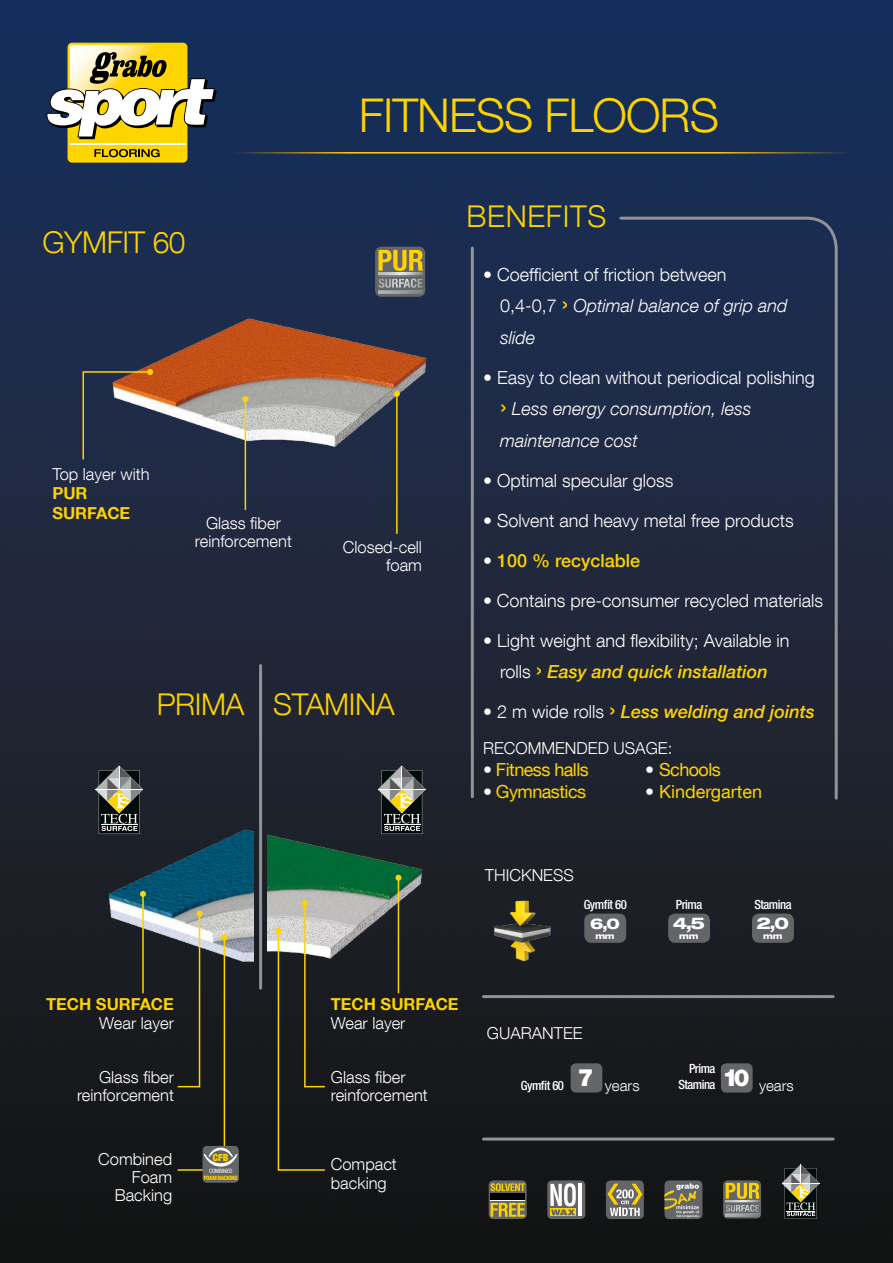
<style>
.page{position:relative;width:893px;height:1263px;background:#fff}
.page>*{position:absolute;margin:0;border:0;box-sizing:border-box;transform-origin:0 0}
.t1{font:300 46.5px "Helvetica Neue LT Com";letter-spacing:-.02em;color:#ffd300}
.t2{font:300 30px "Helvetica Neue LT Com";letter-spacing:-.015em;color:#ffd300}
.t3{font:300 30px "Helvetica Neue LT Com";letter-spacing:.02em;color:#ffd300}
.t4{font:300 18px/31.5px "Helvetica Neue LT Com";color:#fff}
.t5{font:italic 300 18px/31.5px "Helvetica Neue LT Com";color:#fff}
.t6{font:italic 500 18px "Helvetica Neue LT Com";color:#ffd300}
.t7{font:18px "Helvetica Neue LT Com";letter-spacing:-.03em;color:#ffd300}
.t8{font:500 18px "Helvetica Neue LT Com";color:#ffd300}
.t9{font:18px "Helvetica Neue LT Com";color:#ffd300}
.t10{font:300 16.5px/18px "Helvetica Neue LT Com";color:#fff;text-align:right}
.t11{font:700 16.5px/19.5px "Helvetica Neue LT Com";color:#ffd300}
.t12{font:800 expanded 16.35px "Helvetica Neue LT Com";color:#fff}
.t13{font:300 15.15px "Helvetica Neue LT Com";color:#fff}
.t14{font:800 expanded 15px "Helvetica Neue LT Com";color:#fff}
.t15{font:500 condensed 12.75px "Helvetica Neue LT Com";letter-spacing:-.04em;color:#fff}
.t16{font:900 condensed 9.75px "Helvetica Neue LT Com";color:#ffd300}
.t17{font:800 expanded 8.4px "Helvetica Neue LT Com";color:#fff}
.t18{font:800 condensed 5.85px "Helvetica Neue LT Com";letter-spacing:-.05em;color:#ffd300}
.t19{font:condensed 5.85px "Helvetica Neue LT Com";letter-spacing:-.02em;color:#fff}
.s1{font-weight:400;font-size:25.5px;color:#ffd300}
.s2{font-style:italic}
.s3{font-style:normal}
.s4{font-weight:400;font-style:normal;font-size:25.5px;color:#ffd300}
.s5{font-weight:300;color:#fff}
.s6{font-weight:500;font-style:italic;color:#ffd300}
.s7{font-weight:300;font-style:normal;color:#fff}
.s8{font-weight:400;font-style:normal;font-size:25.5px}
.s9{color:#fff}
.s10{font-weight:300;font-stretch:normal;font-size:15.15px}
</style>
<div class="page">
<img style="left:0;top:0;width:893px;height:1263px">
<img style="left:83px;top:293px;width:374px;height:225px">
<hr style="left:245px;top:399px;width:1px;height:111px;background:#ffd300">
<svg style="left:242px;top:396px;width:6px;height:6px"></svg>
<hr style="left:396px;top:394px;width:2px;height:140px;background:#ffd300">
<svg style="left:394px;top:391px;width:6px;height:6px"></svg>
<img style="left:267px;top:804px;width:183px;height:223px">
<img style="left:78px;top:804px;width:175px;height:223px">
<hr style="left:398px;top:878px;width:1px;height:115px;background:#ffd300">
<svg style="left:395px;top:875px;width:6px;height:6px"></svg>
<hr style="left:142px;top:894px;width:2px;height:99px;background:#ffd300">
<svg style="left:140px;top:891px;width:6px;height:6px"></svg>
<svg style="left:275px;top:900px;width:51px;height:271px;background:#4e4b3b"></svg>
<hr style="left:259px;top:666px;width:3px;height:322px;background:#929395">
<hr style="left:471px;top:248px;width:3px;height:549px;background:#929395">
<div style="left:203px;top:1146px;width:36px;height:37px;background:#646567;border-radius:4px"></div>
<svg style="left:176px;top:910px;width:61px;height:261px;background:#40403a"></svg>
<svg style="left:618px;top:215px;width:221px;height:586px;background:#202a41"></svg>
<svg style="left:375px;top:247px;width:50px;height:50px"></svg>
<svg style="left:379px;top:279px;width:44px;height:9px"></svg>
<svg style="left:378px;top:250px;width:45px;height:21px"></svg>
<svg style="left:378px;top:292px;width:45px;height:1px"></svg>
<hr style="left:378px;top:290px;width:45px;height:1px;background:#949597">
<svg style="left:379px;top:273px;width:44px;height:2px"></svg>
<svg style="left:379px;top:276px;width:44px;height:1px"></svg>
<svg style="left:723px;top:1180px;width:38px;height:38px"></svg>
<svg style="left:726px;top:1205px;width:33px;height:6px"></svg>
<svg style="left:726px;top:1183px;width:34px;height:16px"></svg>
<svg style="left:726px;top:1215px;width:33px;height:1px"></svg>
<hr style="left:726px;top:1213px;width:33px;height:1px;background:#959799">
<svg style="left:726px;top:1200px;width:33px;height:2px"></svg>
<svg style="left:726px;top:1202px;width:33px;height:1px"></svg>
<svg style="left:95px;top:765px;width:48px;height:69px;background:#5b5e54"></svg>
<hr style="left:101px;top:824px;width:36px;height:1px;background:#fff">
<svg style="left:378px;top:765px;width:48px;height:69px;background:#5b5e54"></svg>
<hr style="left:384px;top:824px;width:36px;height:1px;background:#fff">
<div style="left:68px;top:43px;width:119px;height:120px;background:#ffd400;border-radius:5px"></div>
<svg style="left:46px;top:45px;width:171px;height:115px"></svg>
<hr style="left:220px;top:152px;width:652px;height:2px;background:#ffd300">
<svg style="left:489px;top:1180px;width:38px;height:39px"></svg>
<div style="left:491px;top:1193px;width:34px;height:7px;background:#000"></div>
<svg style="left:491px;top:1183px;width:34px;height:8px"></svg>
<svg style="left:491px;top:1203px;width:34px;height:14px"></svg>
<div style="left:547px;top:1180px;width:38px;height:39px;background:#646567;border-radius:5px"></div>
<svg style="left:550px;top:1215px;width:26px;height:1px"></svg>
<hr style="left:578px;top:1184px;width:4px;height:32px;background:#fff">
<svg style="left:550px;top:1183px;width:26px;height:32px"></svg>
<div style="left:606px;top:1180px;width:38px;height:39px;background:#646567;border-radius:5px"></div>
<svg style="left:607px;top:1183px;width:35px;height:33px"></svg>
<div style="left:664px;top:1180px;width:38px;height:39px;background:#646567;border-radius:5px"></div>
<svg style="left:664px;top:1183px;width:35px;height:34px"></svg>
<svg style="left:782px;top:1164px;width:38px;height:54px;background:#5c5e52"></svg>
<img style="left:493px;top:900px;width:57px;height:62px">
<div style="left:721px;top:1063px;width:32px;height:29px;background:#646567;border-radius:5px"></div>
<div style="left:571px;top:1063px;width:31px;height:29px;background:#646567;border-radius:5px"></div>
<div style="left:752px;top:913px;width:42px;height:30px;background:#646567;border-radius:7px"></div>
<div style="left:668px;top:913px;width:42px;height:30px;background:#646567;border-radius:7px"></div>
<div style="left:584px;top:913px;width:42px;height:30px;background:#646567;border-radius:7px"></div>
<hr style="left:483px;top:995px;width:350px;height:3px;background:#929395">
<hr style="left:483px;top:1137px;width:350px;height:3px;background:#929395">
<svg style="left:82px;top:369px;width:71px;height:92px;background:#48444a"></svg>
<h1 class="t1" style="left:359px;top:87px;width:362px">FITNESS FLOO RS</h1>
<h2 class="t2" style="left:43px;top:224px;width:145px">GYMFIT 60</h2>
<p class="t10" style="left:52px;top:465px;width:99px">Top layer with</p>
<p class="t11" style="left:52px;top:483px;width:79px">PUR<br>SURFACE</p>
<p class="t10" style="left:195px;top:513px;width:98px;text-align:center">Glass fiber reinforcement</p>
<p class="t10" style="left:343px;top:537px;width:81px">Closed-cell foam</p>
<h2 class="t2" style="left:157px;top:686px;width:239px">PRIMA STAMINA</h2>
<h2 class="t3" style="left:467px;top:198px;width:141px">BENEFITS</h2>
<p class="t4" style="left:500px;top:258px;width:289px;text-indent:-17px">• Coefficient of friction between<br>0,4-0,7 <span class="s1">›</span> <span class="s2">Optimal balance of grip and slide</span></p>
<p class="t5" style="left:500px;top:361px;width:316px;text-indent:-17px"><span class="s3">• Easy to clean without periodical polishing </span><span class="s4">›</span> Less energy consumption, less maintenance cost</p>
<p class="t4" style="left:483px;top:464px;width:192px">• Optimal specular gloss</p>
<p class="t4" style="left:483px;top:504px;width:312px">• Solvent and heavy metal free products</p>
<p class="t8" style="left:483px;top:549px;width:159px"><span class="s5">•</span> 100 % recyclable</p>
<p class="t4" style="left:483px;top:584px;width:342px">• Contains pre-consumer recycled materials</p>
<p class="t4" style="left:483px;top:624px;width:308px;text-align:center">• Light weight and flexibility; Available in rolls <span class="s1">›</span> <span class="s6">Easy and quick installation</span></p>
<p class="t6" style="left:483px;top:701px;width:333px"><span class="s7">• 2 m wide rolls</span> <span class="s8">›</span> Less welding and joints</p>
<p class="t10" style="left:483px;top:739px;width:191px">RECOMMENDED USAGE:</p>
<p class="t7" style="left:483px;top:759px;width:107px"><span class="s9">•</span> Fitness halls</p>
<p class="t7" style="left:645px;top:759px;width:77px"><span class="s9">•</span> Schools</p>
<p class="t7" style="left:483px;top:781px;width:105px"><span class="s9">•</span> Gymnastics</p>
<p class="t9" style="left:645px;top:781px;width:119px"><span class="s9">•</span> Kindergarten</p>
<p class="t11" style="left:46px;top:994px;width:129px">TECH SURFACE</p>
<p class="t10" style="left:99px;top:1014px;width:76px">Wear layer</p>
<p class="t11" style="left:331px;top:994px;width:129px">TECH SURFACE</p>
<p class="t10" style="left:331px;top:1014px;width:76px">Wear layer</p>
<p class="t10" style="left:77px;top:1068px;width:98px">Glass fiber reinforcement</p>
<p class="t10" style="left:331px;top:1068px;width:98px;text-align:left">Glass fiber reinforcement</p>
<p class="t10" style="left:98px;top:1150px;width:75px">Combined<br>Foam<br>Backing</p>
<p class="t16" style="left:213px;top:1151px;width:17px">CFB</p>
<p class="t19" style="left:209px;top:1167px;width:25px">COMBINED</p>
<p class="t18" style="left:204px;top:1174px;width:35px">FOAM BACKING</p>
<p class="t10" style="left:331px;top:1155px;width:68px;text-align:left">Compact backing</p>
<p class="t10" style="left:485px;top:865px;width:90px">THICKNESS</p>
<p class="t15" style="left:584px;top:897px;width:45px">Gymfit 60</p>
<p class="t14" style="left:590px;top:914px;width:31px">6,0</p>
<p class="t17" style="left:595px;top:931px;width:21px">mm</p>
<p class="t10" style="left:487px;top:1023px;width:97px">GUARANTEE</p>
<p class="t15" style="left:521px;top:1078px;width:74px">Gymfit 60 <sup>7</sup></p>
<p class="t13" style="left:605px;top:1076px;width:36px">years</p>
<p class="t15" style="left:676px;top:897px;width:28px">Prima</p>
<p class="t12" style="left:673px;top:913px;width:34px">4,5</p>
<p class="t17" style="left:679px;top:931px;width:21px">mm</p>
<p class="t15" style="left:754px;top:897px;width:39px">Stamina</p>
<p class="t12" style="left:757px;top:913px;width:34px">2,0</p>
<p class="t17" style="left:763px;top:931px;width:21px">mm</p>
<p class="t15" style="left:689px;top:1061px;width:28px">Prima</p>
<p class="t15" style="left:678px;top:1077px;width:117px">Stamina <sup>10</sup> <span class="s10">years</span></p>
</div>
